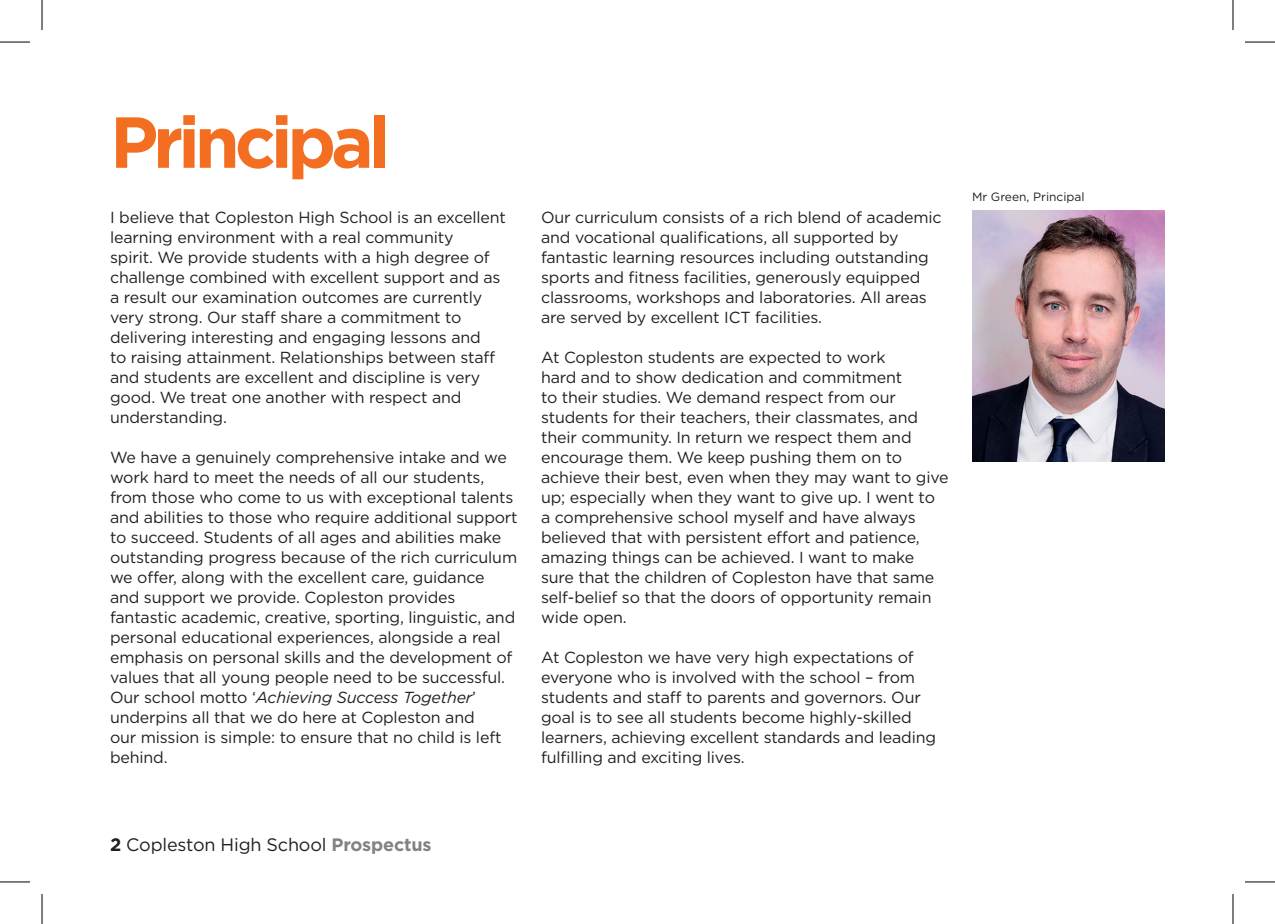
<style>
.page{position:relative;width:1275px;height:924px;background:#fff}
.page>*{position:absolute;margin:0;border:0;box-sizing:border-box;transform-origin:0 0}
.t1{font:700 72px "Gotham";letter-spacing:-.07em;color:#f36e21}
.t2{font:18px "Gotham";letter-spacing:-.01em;color:#231f20}
.t3{font:16px/20px "Gotham";letter-spacing:-.01em;color:#231f20}
.t4{font:12px "Gotham";color:#231f20}
.s1{font-style:italic}
.s2{font-weight:700}
.s3{font-weight:700;color:#808285}
</style>
<div class="page">
<img style="left:972px;top:210px;width:193px;height:252px">
<hr style="left:0;top:42px;width:30px;height:1px;background:#000">
<hr style="left:1245px;top:42px;width:30px;height:1px;background:#000">
<hr style="left:0;top:881px;width:30px;height:1px;background:#000">
<hr style="left:1245px;top:881px;width:30px;height:1px;background:#000">
<hr style="left:42px;top:0;width:1px;height:30px;background:#000">
<hr style="left:42px;top:893px;width:1px;height:30px;background:#000">
<hr style="left:1232px;top:0;width:1px;height:30px;background:#000">
<hr style="left:1232px;top:893px;width:1px;height:30px;background:#000">
<h1 class="t1" style="left:110px;top:94px;width:282px">Principal</h1>
<p class="t3" style="left:110px;top:207px;width:397px">I believe that Copleston High School is an excellent learning environment with a real community<br>spirit. We provide students with a high degree of challenge combined with excellent support and as a result our examination outcomes are currently very strong. Our staff share a commitment to delivering interesting and engaging lessons and<br>to raising attainment. Relationships between staff and students are excellent and discipline is very good. We treat one another with respect and understanding.</p>
<p class="t3" style="left:110px;top:447px;width:409px">We have a genuinely comprehensive intake and we work hard to meet the needs of all our students, from those who come to us with exceptional talents and abilities to those who require additional support to succeed. Students of all ages and abilities make outstanding progress because of the rich curriculum we offer, along with the excellent care, guidance and support we provide. Copleston provides fantastic academic, creative, sporting, linguistic, and personal educational experiences, alongside a real emphasis on personal skills and the development of values that all young people need to be successful.<br>Our school motto ‘<span class="s1">Achieving Success Together</span>’ underpins all that we do here at Copleston and<br>our mission is simple: to ensure that no child is left behind.</p>
<p class="t3" style="left:541px;top:207px;width:402px">Our curriculum consists of a rich blend of academic and vocational qualifications, all supported by fantastic learning resources including outstanding sports and fitness facilities, generously equipped classrooms, workshops and laboratories. All areas are served by excellent ICT facilities.</p>
<p class="t3" style="left:541px;top:347px;width:409px">At Copleston students are expected to work<br>hard and to show dedication and commitment<br>to their studies. We demand respect from our students for their teachers, their classmates, and their community. In return we respect them and encourage them. We keep pushing them on to achieve their best, even when they may want to give up; especially when they want to give up. I went to<br>a comprehensive school myself and have always believed that with persistent effort and patience, amazing things can be achieved. I want to make sure that the children of Copleston have that same self-belief so that the doors of opportunity remain wide open.</p>
<p class="t3" style="left:541px;top:647px;width:396px">At Copleston we have very high expectations of everyone who is involved with the school – from students and staff to parents and governors. Our goal is to see all students become highly-skilled learners, achieving excellent standards and leading fulfilling and exciting lives.</p>
<p class="t4" style="left:972px;top:188px;width:114px">Mr Green, Principal</p>
<p class="t2" style="left:110px;top:832px;width:323px"><span class="s2">2</span> Copleston High School <span class="s3">Prospectus</span></p>
</div>
